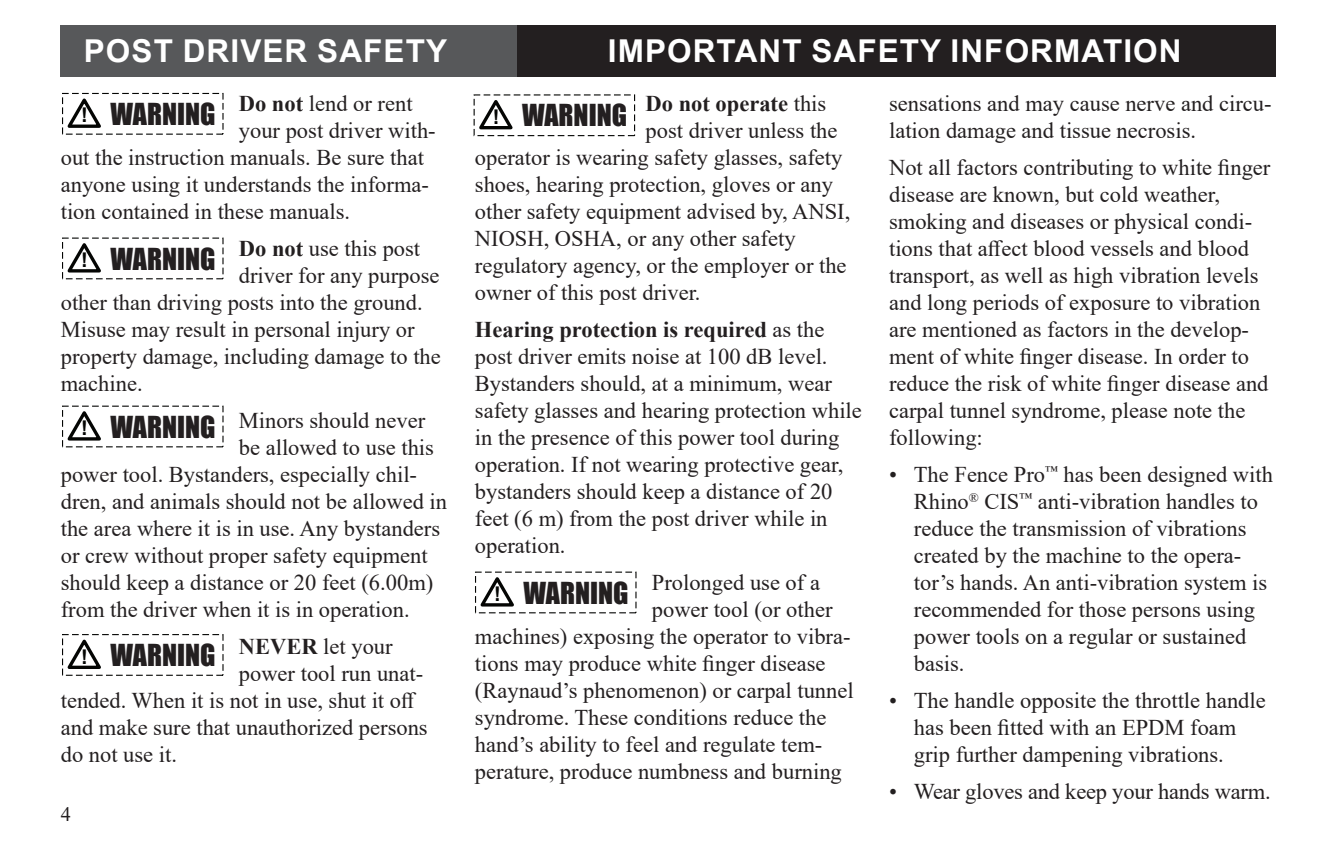
<style>
.page{position:relative;width:1337px;height:851px;background:#fff}
.page>*{position:absolute;margin:0;border:0;box-sizing:border-box;transform-origin:0 0}
.t1{font:700 31.5px "Arial";letter-spacing:.035em;color:#fff}
.t2{font:27.9px "Impact";color:#231f20}
.t3{font:22.5px/27px "Times New Roman";color:#231f20}
.t4{font:700 22.5px "Times New Roman";color:#231f20}
.t5{font:20.25px "Times New Roman";color:#231f20}
.s1{font-weight:700}
.s2{font-family:"Arial";font-weight:700;font-size:20.25px;color:#040503}
.s3{font-weight:400}
</style>
<div class="page">
<svg style="left:480px;top:577px;width:34px;height:30px"></svg>
<svg style="left:67px;top:98px;width:34px;height:30px"></svg>
<div style="left:62px;top:93px;width:161px;height:42px;border:1px dashed #040503"></div>
<svg style="left:67px;top:411px;width:34px;height:30px"></svg>
<svg style="left:67px;top:639px;width:34px;height:30px"></svg>
<div style="left:62px;top:634px;width:161px;height:41px;border:1px dashed #040503"></div>
<svg style="left:67px;top:243px;width:34px;height:30px"></svg>
<svg style="left:479px;top:100px;width:34px;height:30px"></svg>
<div style="left:473px;top:94px;width:162px;height:42px;border:1px dashed #040503"></div>
<div style="left:506px;top:26px;width:770px;height:51px;background:#231f20"></div>
<div style="left:61px;top:26px;width:456px;height:51px;background:#57585a"></div>
<h1 class="t1" style="left:84px;top:29px;width:365px">POST DRIVER SAFETY</h1>
<h1 class="t1" style="left:608px;top:29px;width:575px">IMPORTANT SAFETY INFORMATION</h1>
<p class="t3" style="left:239px;top:90px;width:175px"><span class="s1">Do not</span> lend or rent</p>
<p class="t3" style="left:239px;top:117px;width:198px">your post driver with-</p>
<p class="t3" style="left:61px;top:144px;width:365px">out the instruction manuals. Be sure that</p>
<p class="t3" style="left:61px;top:171px;width:370px">anyone using it understands the informa-</p>
<p class="t3" style="left:61px;top:198px;width:291px">tion contained in these manuals.</p>
<p class="t3" style="left:239px;top:234px;width:183px"><span class="s1">Do not</span> use this post</p>
<p class="t3" style="left:239px;top:261px;width:202px">driver for any purpose</p>
<p class="t3" style="left:61px;top:288px;width:363px">other than driving posts into the ground.</p>
<p class="t3" style="left:61px;top:315px;width:355px">Misuse may result in personal injury or</p>
<p class="t3" style="left:61px;top:342px;width:381px">property damage, including damage to the</p>
<p class="t3" style="left:61px;top:369px;width:83px">machine.</p>
<p class="t3" style="left:239px;top:406px;width:188px">Minors should never</p>
<p class="t3" style="left:239px;top:433px;width:196px">be allowed to use this</p>
<p class="t3" style="left:61px;top:460px;width:358px">power tool. Bystanders, especially chil-</p>
<p class="t3" style="left:61px;top:487px;width:388px">dren, and animals should not be allowed in</p>
<p class="t3" style="left:61px;top:514px;width:381px">the area where it is in use. Any bystanders</p>
<p class="t3" style="left:61px;top:541px;width:368px">or crew without proper safety equipment</p>
<p class="t3" style="left:61px;top:568px;width:374px">should keep a distance or 20 feet (6.00m)</p>
<p class="t3" style="left:61px;top:595px;width:350px">from the driver when it is in operation.</p>
<p class="t3" style="left:239px;top:632px;width:155px"><span class="s1">NEVER</span> let your</p>
<p class="t3" style="left:239px;top:659px;width:186px">power tool run unat-</p>
<p class="t3" style="left:61px;top:686px;width:357px">tended. When it is not in use, shut it off</p>
<p class="t3" style="left:61px;top:713px;width:368px">and make sure that unauthorized persons</p>
<p class="t3" style="left:61px;top:740px;width:118px">do not use it.</p>
<p class="t2" style="left:81px;top:92px;width:136px"><span class="s2">!</span> WARNING</p>
<p class="t2" style="left:81px;top:237px;width:136px"><span class="s2">!</span> WARNING</p>
<p class="t2" style="left:81px;top:258px;width:124px"><span class="s2">!</span> DANGER</p>
<p class="t2" style="left:81px;top:403px;width:124px"><span class="s2">!</span> DANGER</p>
<p class="t2" style="left:110px;top:405px;width:107px">W RNING</p>
<p class="t2" style="left:81px;top:424px;width:127px"><span class="s2">!</span> CAUTION</p>
<p class="t2" style="left:81px;top:568px;width:127px"><span class="s2">!</span> CAUTION</p>
<p class="t2" style="left:118px;top:570px;width:88px">DANGER</p>
<p class="t2" style="left:79px;top:589px;width:127px">IMPORTANT</p>
<p class="t2" style="left:81px;top:633px;width:136px"><span class="s2">!</span> WARNING</p>
<p class="t2" style="left:79px;top:734px;width:127px">IMPORTANT</p>
<p class="t2" style="left:81px;top:736px;width:127px"><span class="s2">!</span> CAUTION</p>
<p class="t5" style="left:61px;top:799px;width:12px">4</p>
<p class="t4" style="left:645px;top:88px;width:182px">Do not operate <span class="s3">this</span></p>
<p class="t3" style="left:645px;top:117px;width:193px">post driver unless the</p>
<p class="t3" style="left:475px;top:144px;width:369px">operator is wearing safety glasses, safety</p>
<p class="t3" style="left:475px;top:171px;width:360px">shoes, hearing protection, gloves or any</p>
<p class="t3" style="left:475px;top:198px;width:377px">other safety equipment advised by, ANSI,</p>
<p class="t3" style="left:475px;top:225px;width:322px">NIOSH, OSHA, or any other safety</p>
<p class="t3" style="left:475px;top:252px;width:373px">regulatory agency, or the employer or the</p>
<p class="t3" style="left:475px;top:279px;width:227px">owner of this post driver.</p>
<p class="t3" style="left:475px;top:315px;width:388px"><span class="s1">Hearing protection is required</span> as the post driver emits noise at 100 dB level.<br>Bystanders should, at a minimum, wear safety glasses and hearing protection while in the presence of this power tool during operation. If not wearing protective gear, bystanders should keep a distance of 20 feet (6 m) from the post driver while in operation.</p>
<p class="t3" style="left:652px;top:568px;width:170px">Prolonged use of a</p>
<p class="t3" style="left:652px;top:595px;width:182px">power tool (or other</p>
<p class="t3" style="left:475px;top:622px;width:377px">machines) exposing the operator to vibra-</p>
<p class="t3" style="left:475px;top:649px;width:352px">tions may produce white finger disease</p>
<p class="t3" style="left:475px;top:676px;width:380px">(Raynaud’s phenomenon) or carpal tunnel</p>
<p class="t3" style="left:475px;top:703px;width:353px">syndrome. These conditions reduce the</p>
<p class="t3" style="left:475px;top:730px;width:349px">hand’s ability to feel and regulate tem-</p>
<p class="t3" style="left:475px;top:757px;width:368px">perature, produce numbness and burning</p>
<p class="t2" style="left:493px;top:94px;width:136px"><span class="s2">!</span> WARNING</p>
<p class="t2" style="left:493px;top:259px;width:124px"><span class="s2">!</span> DANGER</p>
<p class="t2" style="left:492px;top:425px;width:127px"><span class="s2">!</span> CAUTION</p>
<p class="t2" style="left:494px;top:571px;width:136px"><span class="s2">!</span> WARNING</p>
<p class="t2" style="left:490px;top:591px;width:127px">IMPORTANT</p>
<p class="t2" style="left:494px;top:736px;width:124px"><span class="s2">!</span> DANGER</p>
<p class="t2" style="left:484px;top:756px;width:56px">NOTE</p>
<p class="t3" style="left:889px;top:90px;width:384px">sensations and may cause nerve and circu&shy;lation damage and tissue necrosis.</p>
<p class="t3" style="left:889px;top:153px;width:383px">Not all factors contributing to white finger disease are known, but cold weather, smoking and diseases or physical condi&shy;tions that affect blood vessels and blood transport, as well as high vibration levels and long periods of exposure to vibration are mentioned as factors in the develop&shy;ment of white finger disease. In order to reduce the risk of white finger disease and carpal tunnel syndrome, please note the following:</p>
<p class="t3" style="left:913px;top:460px;width:361px;text-indent:-25px">• The Fence Pro<sup>™</sup> has been designed with Rhino<sup>®</sup> CIS<sup>™</sup> anti-vibration handles to reduce the transmission of vibrations created by the machine to the opera&shy;tor’s hands. An anti-vibration system is recommended for those persons using power tools on a regular or sustained basis.</p>
<p class="t3" style="left:914px;top:686px;width:353px;text-indent:-25px">• The handle opposite the throttle handle has been fitted with an EPDM foam grip further dampening vibrations.</p>
<p class="t3" style="left:889px;top:776px;width:383px">• Wear gloves and keep your hands warm.</p>
</div>
